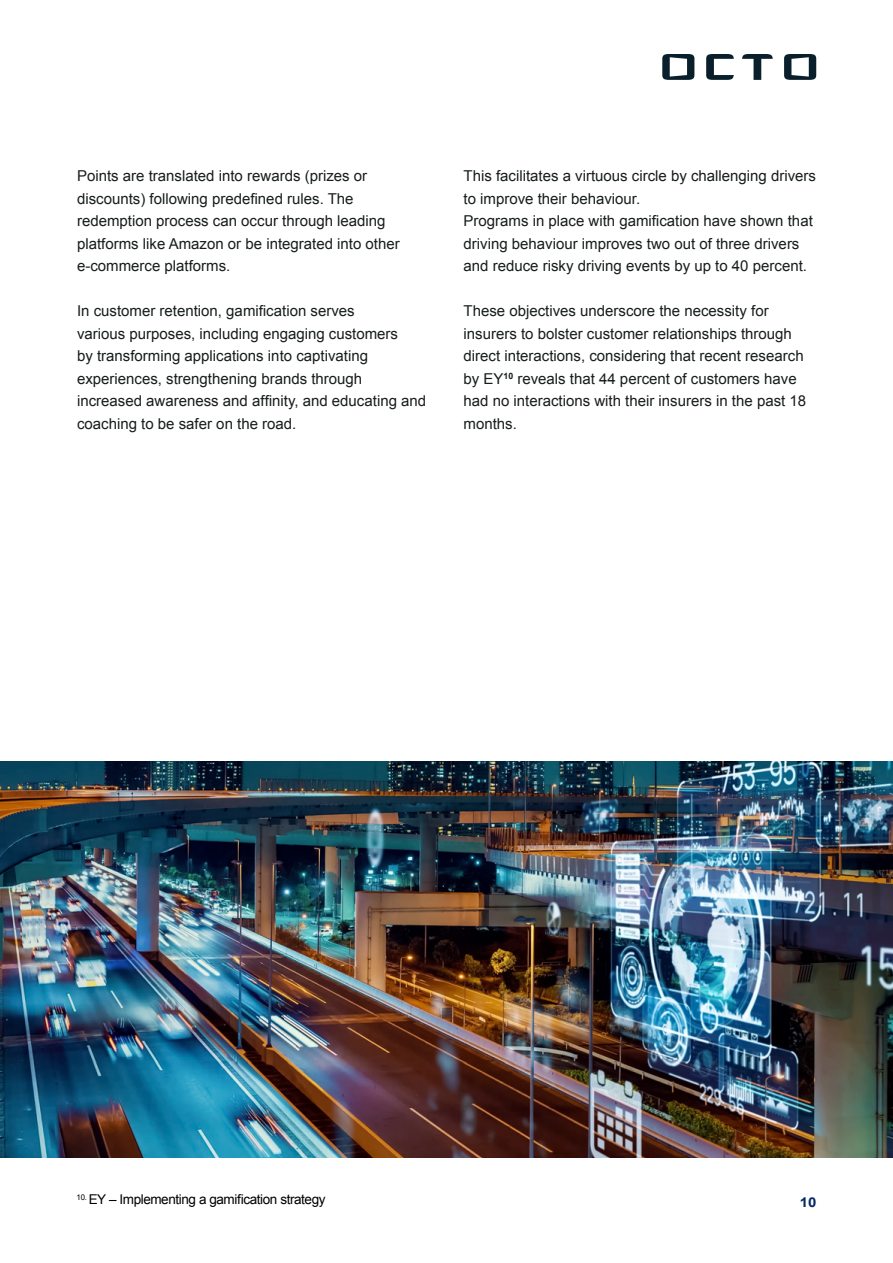
<style>
.page{position:relative;width:893px;height:1263px;background:#fff}
.page>*{position:absolute;margin:0;border:0;box-sizing:border-box;transform-origin:0 0}
.t1{font:15px/22.5px "Arial";color:#171d1a}
.t2{font:13.5px "Arial";letter-spacing:-.03em;color:#000}
.t3{font:700 13.5px "Arial";color:#062866;scale:1.11 1}
</style>
<div class="page">
<img style="left:0;top:762px;width:893px;height:395px">
<svg style="left:742px;top:54px;width:31px;height:26px"></svg>
<svg style="left:706px;top:54px;width:28px;height:26px"></svg>
<svg style="left:662px;top:54px;width:32px;height:26px"></svg>
<svg style="left:784px;top:54px;width:32px;height:26px"></svg>
<p class="t1" style="left:77px;top:165px;width:324px">Points are translated into rewards (prizes or discounts) following predefined rules. The redemption process can occur through leading platforms like Amazon or be integrated into other e-commerce platforms.</p>
<p class="t1" style="left:77px;top:300px;width:351px">In customer retention, gamification serves<br>various purposes, including engaging customers<br>by transforming applications into captivating experiences, strengthening brands through increased awareness and affinity, and educating and coaching to be safer on the road.</p>
<p class="t1" style="left:463px;top:165px;width:354px">This facilitates a virtuous circle by challenging drivers to improve their behaviour.<br>Programs in place with gamification have shown that driving behaviour improves two out of three drivers and reduce risky driving events by up to 40 percent.</p>
<p class="t1" style="left:463px;top:300px;width:344px">These objectives underscore the necessity for insurers to bolster customer relationships through direct interactions, considering that recent research by EY<sup>10</sup> reveals that 44 percent of customers have had no interactions with their insurers in the past 18 months.</p>
<p class="t2" style="left:77px;top:1191px;width:250px"><sup>10.</sup> EY – Implementing a gamification strategy</p>
<p class="t3" style="left:800px;top:1193px;width:17px">10</p>
</div>
